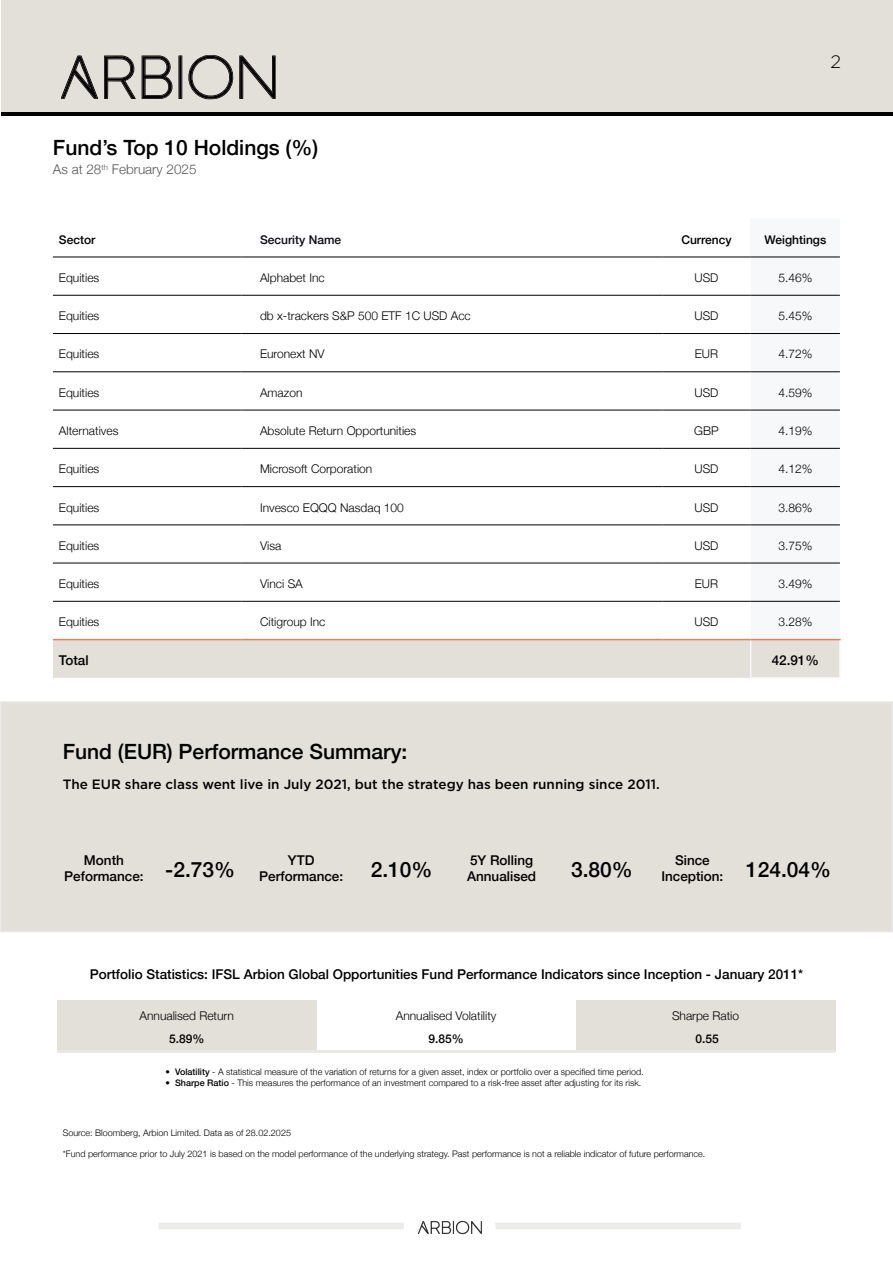
<style>
.page{position:relative;width:893px;height:1263px;background:#fff}
.page>*{position:absolute;margin:0;border:0;box-sizing:border-box;transform-origin:0 0}
.t1{font:500 21px "Helvetica Neue";color:#000101}
.t2{font:300 18px "Gotham";color:#000}
.t3{font:500 13.5px "Helvetica Neue";color:#000101}
.t4{font:500 13.5px/16.2px "Helvetica Neue";color:#000}
.t5{font:500 13.5px "Gotham";color:#000101}
.t6{font:300 13.5px "Helvetica Neue";color:#58595b}
.t7{font:300 12px "Helvetica Neue";color:#000}
.t8{font:500 12px "Helvetica Neue";color:#000101}
.t9{font:500 12px "Helvetica Neue";color:#000}
.t10{font:500 12px "Helvetica Neue";color:#0b0b12}
.t11{font:300 9px "Helvetica Neue";color:#000}
.s1{font-weight:500}
</style>
<div class="page">
<div style="left:2px;top:0;width:891px;height:116px;background:#e3dfd9"></div>
<svg style="left:61px;top:55px;width:37px;height:44px"></svg>
<svg style="left:104px;top:55px;width:172px;height:45px"></svg>
<div style="left:158px;top:1222px;width:583px;height:7px;background:#ecedeb;border:2px solid #ecedeb"></div>
<div style="left:404px;top:1213px;width:91px;height:29px;background:#fff;border-radius:15px"></div>
<div style="left:404px;top:1212px;width:92px;height:31px;border:2px solid #fff;border-radius:15px"></div>
<svg style="left:418px;top:1220px;width:64px;height:15px"></svg>
<hr style="left:2px;top:113px;width:891px;height:3px;background:#000101">
<div style="left:1px;top:702px;width:891px;height:230px;background:#e3dfd9"></div>
<div style="left:0;top:701px;width:893px;height:231px;border:2px solid #e8e9e8"></div>
<div style="left:57px;top:1000px;width:259px;height:51px;background:#e3dfd9"></div>
<div style="left:576px;top:1000px;width:259px;height:51px;background:#e3dfd9"></div>
<hr style="left:57px;top:1050px;width:259px;height:3px;background:#e8e9e6">
<hr style="left:316px;top:1050px;width:260px;height:3px;background:#e8e9e6">
<hr style="left:576px;top:1050px;width:259px;height:3px;background:#e8e9e6">
<div style="left:751px;top:219px;width:89px;height:38px;background:#f7f8f9"></div>
<svg style="left:53px;top:294px;width:787px;height:384px"></svg>
<hr style="left:750px;top:640px;width:1px;height:37px;background:#f7f8f9">
<hr style="left:839px;top:640px;width:2px;height:37px;background:#f7f8f9">
<hr style="left:750px;top:677px;width:91px;height:2px;background:#f7f8f9">
<hr style="left:53px;top:639px;width:188px;height:1px;background:#e38062">
<hr style="left:241px;top:639px;width:421px;height:1px;background:#e38062">
<hr style="left:662px;top:639px;width:89px;height:1px;background:#e38062">
<hr style="left:751px;top:639px;width:90px;height:1px;background:#e38062">
<hr style="left:53px;top:257px;width:188px;height:1px;background:#000">
<hr style="left:241px;top:257px;width:421px;height:1px;background:#000">
<hr style="left:662px;top:257px;width:89px;height:1px;background:#000">
<hr style="left:751px;top:257px;width:89px;height:1px;background:#000">
<hr style="left:53px;top:295px;width:188px;height:1px;background:#000">
<hr style="left:241px;top:295px;width:421px;height:1px;background:#000">
<hr style="left:662px;top:295px;width:89px;height:1px;background:#000">
<hr style="left:751px;top:295px;width:89px;height:1px;background:#000">
<hr style="left:53px;top:333px;width:188px;height:1px;background:#000">
<hr style="left:241px;top:333px;width:421px;height:1px;background:#000">
<hr style="left:662px;top:333px;width:89px;height:1px;background:#000">
<hr style="left:751px;top:333px;width:89px;height:1px;background:#000">
<hr style="left:53px;top:371px;width:188px;height:1px;background:#000">
<hr style="left:241px;top:371px;width:421px;height:1px;background:#000">
<hr style="left:662px;top:371px;width:89px;height:1px;background:#000">
<hr style="left:751px;top:371px;width:89px;height:1px;background:#000">
<hr style="left:53px;top:410px;width:188px;height:1px;background:#000">
<hr style="left:241px;top:410px;width:421px;height:1px;background:#000">
<hr style="left:662px;top:410px;width:89px;height:1px;background:#000">
<hr style="left:751px;top:410px;width:89px;height:1px;background:#000">
<hr style="left:53px;top:448px;width:188px;height:1px;background:#000">
<hr style="left:241px;top:448px;width:421px;height:1px;background:#000">
<hr style="left:662px;top:448px;width:89px;height:1px;background:#000">
<hr style="left:751px;top:448px;width:89px;height:1px;background:#000">
<hr style="left:53px;top:486px;width:188px;height:1px;background:#000">
<hr style="left:241px;top:486px;width:421px;height:1px;background:#000">
<hr style="left:662px;top:486px;width:89px;height:1px;background:#000">
<hr style="left:751px;top:486px;width:89px;height:1px;background:#000">
<hr style="left:53px;top:524px;width:188px;height:1px;background:#000">
<hr style="left:241px;top:524px;width:421px;height:1px;background:#000">
<hr style="left:662px;top:524px;width:89px;height:1px;background:#000">
<hr style="left:751px;top:524px;width:89px;height:1px;background:#000">
<hr style="left:53px;top:563px;width:188px;height:1px;background:#000">
<hr style="left:241px;top:563px;width:421px;height:1px;background:#000">
<hr style="left:662px;top:563px;width:89px;height:1px;background:#000">
<hr style="left:751px;top:563px;width:89px;height:1px;background:#000">
<hr style="left:53px;top:601px;width:188px;height:1px;background:#000">
<hr style="left:241px;top:601px;width:421px;height:1px;background:#000">
<hr style="left:662px;top:601px;width:89px;height:1px;background:#000">
<hr style="left:751px;top:601px;width:89px;height:1px;background:#000">
<h1 class="t1" style="left:53px;top:130px;width:267px">Fund’s Top 10 Holdings (%)</h1>
<h3 class="t6" style="left:53px;top:159px;width:145px">As at 28<sup>th</sup> February 2025</h3>
<h2 class="t2" style="left:830px;top:51px;width:12px">2</h2>
<h3 class="t8" style="left:59px;top:230px;width:38px">Sector</h3>
<h3 class="t10" style="left:260px;top:230px;width:83px">Security Name</h3>
<h3 class="t8" style="left:681px;top:230px;width:52px">Currency</h3>
<h3 class="t8" style="left:764px;top:230px;width:63px">Weightings</h3>
<h3 class="t7" style="left:59px;top:268px;width:42px">Equities</h3>
<h3 class="t7" style="left:260px;top:268px;width:66px">Alphabet Inc</h3>
<h3 class="t7" style="left:694px;top:268px;width:25px">USD</h3>
<h3 class="t7" style="left:778px;top:268px;width:36px">5.46%</h3>
<h3 class="t7" style="left:59px;top:306px;width:42px">Equities</h3>
<h3 class="t7" style="left:260px;top:306px;width:212px">db x-trackers S&amp;P 500 ETF 1C USD Acc</h3>
<h3 class="t7" style="left:694px;top:306px;width:25px">USD</h3>
<h3 class="t7" style="left:778px;top:306px;width:36px">5.45%</h3>
<h3 class="t7" style="left:59px;top:344px;width:42px">Equities</h3>
<h3 class="t7" style="left:260px;top:344px;width:66px">Euronext NV</h3>
<h3 class="t7" style="left:695px;top:344px;width:25px">EUR</h3>
<h3 class="t7" style="left:778px;top:344px;width:36px">4.72%</h3>
<h3 class="t7" style="left:59px;top:383px;width:42px">Equities</h3>
<h3 class="t7" style="left:260px;top:383px;width:44px">Amazon</h3>
<h3 class="t7" style="left:694px;top:383px;width:25px">USD</h3>
<h3 class="t7" style="left:778px;top:383px;width:36px">4.59%</h3>
<h3 class="t7" style="left:59px;top:421px;width:61px">Alternatives</h3>
<h3 class="t7" style="left:260px;top:421px;width:158px">Absolute Return Opportunities</h3>
<h3 class="t7" style="left:694px;top:421px;width:26px">GBP</h3>
<h3 class="t7" style="left:778px;top:421px;width:36px">4.19%</h3>
<h3 class="t7" style="left:59px;top:459px;width:42px">Equities</h3>
<h3 class="t7" style="left:260px;top:459px;width:114px">Microsoft Corporation</h3>
<h3 class="t7" style="left:694px;top:459px;width:25px">USD</h3>
<h3 class="t7" style="left:778px;top:459px;width:36px">4.12%</h3>
<h3 class="t7" style="left:59px;top:498px;width:42px">Equities</h3>
<h3 class="t7" style="left:260px;top:498px;width:145px">Invesco EQQQ Nasdaq 100</h3>
<h3 class="t7" style="left:694px;top:498px;width:25px">USD</h3>
<h3 class="t7" style="left:778px;top:498px;width:36px">3.86%</h3>
<h3 class="t7" style="left:59px;top:536px;width:42px">Equities</h3>
<h3 class="t7" style="left:260px;top:536px;width:23px">Visa</h3>
<h3 class="t7" style="left:694px;top:536px;width:25px">USD</h3>
<h3 class="t7" style="left:778px;top:536px;width:36px">3.75%</h3>
<h3 class="t7" style="left:59px;top:574px;width:42px">Equities</h3>
<h3 class="t7" style="left:260px;top:574px;width:44px">Vinci SA</h3>
<h3 class="t7" style="left:695px;top:574px;width:25px">EUR</h3>
<h3 class="t7" style="left:778px;top:574px;width:36px">3.49%</h3>
<h3 class="t7" style="left:59px;top:612px;width:42px">Equities</h3>
<h3 class="t7" style="left:260px;top:612px;width:67px">Citigroup Inc</h3>
<h3 class="t7" style="left:694px;top:612px;width:25px">USD</h3>
<h3 class="t7" style="left:778px;top:612px;width:36px">3.28%</h3>
<h3 class="t3" style="left:59px;top:650px;width:31px">Total</h3>
<h3 class="t3" style="left:772px;top:650px;width:49px">42.91%</h3>
<h1 class="t1" style="left:63px;top:734px;width:346px">Fund (EUR) Performance Summary:</h1>
<h3 class="t5" style="left:63px;top:775px;width:598px">The EUR share class went live in July 2021, but the strategy has been running since 2011.</h3>
<h3 class="t4" style="left:64px;top:851px;width:172px;text-indent:20px">Month<br>Peformance: <sup>-2.73%</sup></h3>
<h3 class="t4" style="left:259px;top:851px;width:86px;text-align:center">YTD<br>Performance:</h3>
<h1 class="t1" style="left:371px;top:852px;width:63px">2.10%</h1>
<h3 class="t4" style="left:467px;top:851px;width:71px">5Y Rolling<br>Annualised</h3>
<h1 class="t1" style="left:571px;top:852px;width:63px">3.80%</h1>
<h3 class="t4" style="left:661px;top:851px;width:171px;text-indent:14px">Since<br>Inception: <sup>124.04%</sup></h3>
<h3 class="t3" style="left:90px;top:963px;width:715px">Portfolio Statistics: IFSL Arbion Global Opportunities Fund Performance Indicators since Inception - January 2011*</h3>
<h3 class="t7" style="left:140px;top:1006px;width:96px">Annualised Return</h3>
<h3 class="t9" style="left:169px;top:1029px;width:37px">5.89%</h3>
<h3 class="t7" style="left:672px;top:1006px;width:69px">Sharpe Ratio</h3>
<h3 class="t9" style="left:696px;top:1029px;width:25px">0.55</h3>
<h3 class="t7" style="left:396px;top:1006px;width:102px">Annualised Volatility</h3>
<h3 class="t9" style="left:428px;top:1029px;width:37px">9.85%</h3>
<p class="t11" style="left:166px;top:1065px;width:480px">• <span class="s1">Volatility</span> - A statistical measure of the variation of returns for a given asset, index or portfolio over a specified time period.</p>
<p class="t11" style="left:166px;top:1076px;width:477px">• <span class="s1">Sharpe Ratio</span> - This measures the performance of an investment compared to a risk-free asset after adjusting for its risk.</p>
<p class="t11" style="left:63px;top:1125px;width:230px">Source: Bloomberg, Arbion Limited. Data as of 28.02.2025</p>
<p class="t11" style="left:63px;top:1147px;width:644px">*Fund performance prior to July 2021 is based on the model performance of the underlying strategy. Past performance is not a reliable indicator of future performance.</p>
</div>
